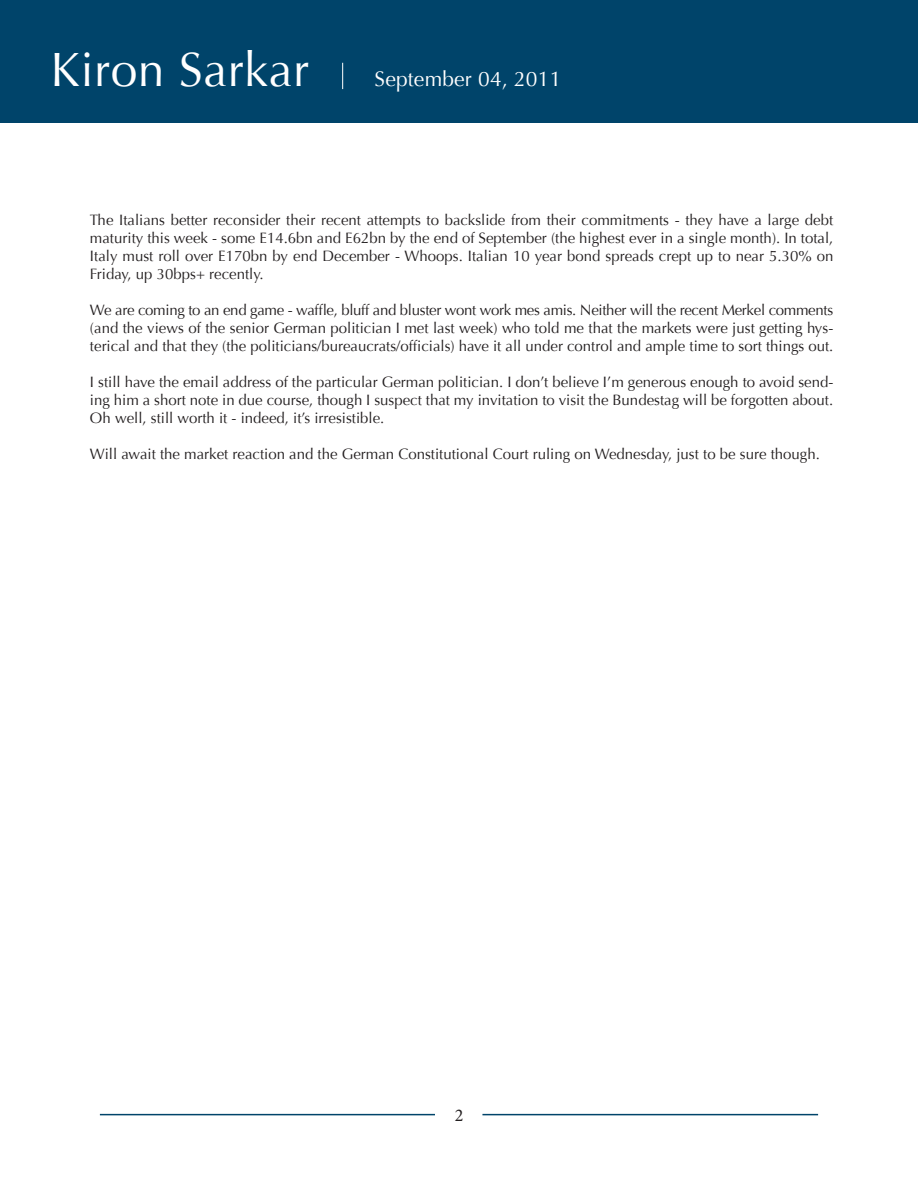
<style>
.page{position:relative;width:918px;height:1188px;background:#fff}
.page>*{position:absolute;margin:0;border:0;box-sizing:border-box;transform-origin:0 0}
.t1{font:48px "Optima";letter-spacing:.01em;color:#fff}
.t2{font:21px "Optima";letter-spacing:.01em;color:#fff}
.t3{font:18px "Minion Pro";color:#231f20}
.t4{font:15px/18px "Optima";color:#231f20;text-align:justify}
</style>
<div class="page">
<div style="left:0;top:0;width:918px;height:123px;background:#00446a"></div>
<svg style="left:342px;top:63px;width:1px;height:26px"></svg>
<hr style="left:100px;top:1114px;width:335px;height:1px;background:#00446a">
<hr style="left:482px;top:1114px;width:336px;height:1px;background:#00446a">
<p class="t1" style="left:51px;top:42px;width:260px">Kiron Sarkar</p>
<p class="t2" style="left:375px;top:67px;width:188px">September 04, 2011</p>
<p class="t4" style="left:90px;top:211px;width:745px">The Italians better reconsider their recent attempts to backslide from their commitments - they have a large debt maturity this week - some E14.6bn and E62bn by the end of September (the highest ever in a single month). In total, Italy must roll over E170bn by end December - Whoops. Italian 10 year bond spreads crept up to near 5.30% on Friday, up 30bps+ recently.</p>
<p class="t4" style="left:90px;top:301px;width:745px">We are coming to an end game - waffle, bluff and bluster wont work mes amis. Neither will the recent Merkel comments (and the views of the senior German politician I met last week) who told me that the markets were just getting hys&shy;terical and that they (the politicians/bureaucrats/officials) have it all under control and ample time to sort things out.</p>
<p class="t4" style="left:90px;top:373px;width:745px">I still have the email address of the particular German politician. I don’t believe I’m generous enough to avoid send&shy;ing him a short note in due course, though I suspect that my invitation to visit the Bundestag will be forgotten about.<br>Oh well, still worth it - indeed, it’s irresistible.</p>
<p class="t4" style="left:90px;top:445px;width:731px">Will await the market reaction and the German Constitutional Court ruling on Wednesday, just to be sure though.</p>
<p class="t3" style="left:455px;top:1104px;width:10px">2</p>
</div>
